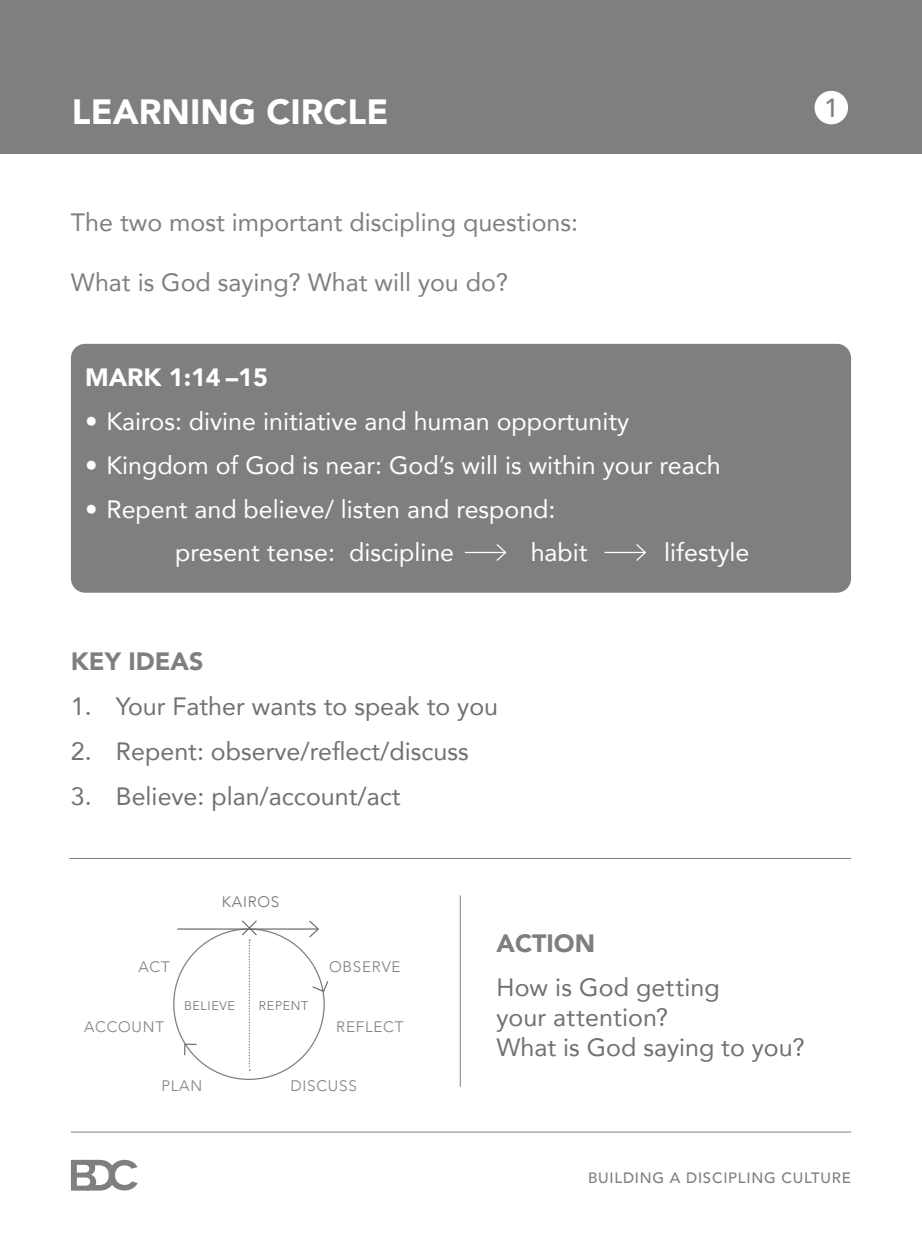
<style>
.page{position:relative;width:922px;height:1241px;background:#fff}
.page>*{position:absolute;margin:0;border:0;box-sizing:border-box;transform-origin:0 0}
.t1{font:900 35px "Avenir";color:#fff}
.t2{font:500 26.25px "Avenir";color:#7f7f7f}
.t3{font:25px/42.5px "Avenir";color:#fff;text-align:center}
.t4{font:25px/30px "Avenir";color:#736f75}
.t5{font:25px "Avenir";color:#7f7f7f}
.t6{font:900 25px "Avenir";color:#7f7f7f}
.t7{font:900 25px "Avenir";color:#fff}
.t8{font:300 15.25px "Avenir";letter-spacing:.05em;color:#7f7f7f}
.t9{font:300 15.25px "Avenir";letter-spacing:.05em;color:#736f75}
.t10{font:500 15px "Avenir";letter-spacing:.05em;color:#7f7f7f}
.t11{font:300 12.5px "Avenir";letter-spacing:.05em;color:#736f75}
</style>
<div class="page">
<div style="left:0;top:0;width:921px;height:153px;background:#7f7f7f"></div>
<hr style="left:69px;top:857px;width:781px;height:1px;background:#7f7f7f">
<hr style="left:71px;top:1131px;width:779px;height:1px;background:#7f7f7f">
<svg style="left:71px;top:1159px;width:67px;height:31px"></svg>
<hr style="left:459px;top:895px;width:1px;height:191px;background:#7f7f7f">
<div style="left:814px;top:91px;width:33px;height:33px;background:#fff;border-radius:50%"></div>
<div style="left:71px;top:344px;width:779px;height:248px;background:#7f7f7f;border-radius:14px"></div>
<hr style="left:464px;top:551px;width:41px;height:2px;background:#fff">
<svg style="left:495px;top:544px;width:12px;height:17px"></svg>
<hr style="left:604px;top:551px;width:41px;height:2px;background:#fff">
<svg style="left:634px;top:544px;width:12px;height:17px"></svg>
<hr style="left:177px;top:928px;width:141px;height:1px;background:#736f75">
<svg style="left:308px;top:920px;width:11px;height:18px"></svg>
<svg style="left:312px;top:979px;width:17px;height:13px"></svg>
<svg style="left:183px;top:1042px;width:14px;height:14px"></svg>
<svg style="left:240px;top:920px;width:18px;height:150px"></svg>
<p class="t1" style="left:72px;top:82px;width:318px">LEARNING CIRCLE</p>
<p class="t2" style="left:823px;top:85px;width:16px">1</p>
<p class="t5" style="left:71px;top:202px;width:508px">The two most important discipling questions:</p>
<p class="t5" style="left:71px;top:262px;width:438px">What is God saying? What will you do?</p>
<p class="t7" style="left:85px;top:355px;width:184px">MARK 1:14 –15</p>
<p class="t3" style="left:85px;top:399px;width:545px">• Kairos: divine initiative and human opportunity</p>
<p class="t3" style="left:85px;top:443px;width:637px">• Kingdom of God is near: God’s will is within your reach</p>
<p class="t3" style="left:85px;top:487px;width:472px">• Repent and believe/ listen and respond: present tense: discipline</p>
<p class="t3" style="left:530px;top:530px;width:58px">habit</p>
<p class="t3" style="left:664px;top:530px;width:87px">lifestyle</p>
<p class="t6" style="left:71px;top:640px;width:134px">KEY IDEAS</p>
<p class="t4" style="left:71px;top:691px;width:428px">1. Your Father wants to speak to you</p>
<p class="t4" style="left:71px;top:736px;width:399px">2. Repent: observe/reflect/discuss</p>
<p class="t4" style="left:71px;top:781px;width:331px">3. Believe: plan/account/act</p>
<p class="t9" style="left:222px;top:892px;width:59px">KAIROS</p>
<p class="t8" style="left:138px;top:957px;width:33px">ACT</p>
<p class="t8" style="left:84px;top:1017px;width:81px">ACCOUNT</p>
<p class="t11" style="left:184px;top:998px;width:52px">BELIEVE</p>
<p class="t11" style="left:259px;top:998px;width:51px">REPENT</p>
<p class="t8" style="left:329px;top:957px;width:73px">OBSERVE</p>
<p class="t8" style="left:336px;top:1017px;width:69px">REFLECT</p>
<p class="t8" style="left:161px;top:1076px;width:42px">PLAN</p>
<p class="t8" style="left:290px;top:1076px;width:68px">DISCUSS</p>
<p class="t6" style="left:496px;top:921px;width:100px">ACTION</p>
<p class="t4" style="left:496px;top:971px;width:225px">How is God getting your attention?</p>
<p class="t4" style="left:496px;top:1031px;width:310px">What is God saying to you?</p>
<p class="t10" style="left:588px;top:1164px;width:264px">BUILDING A DISCIPLING CULTURE</p>
</div>
